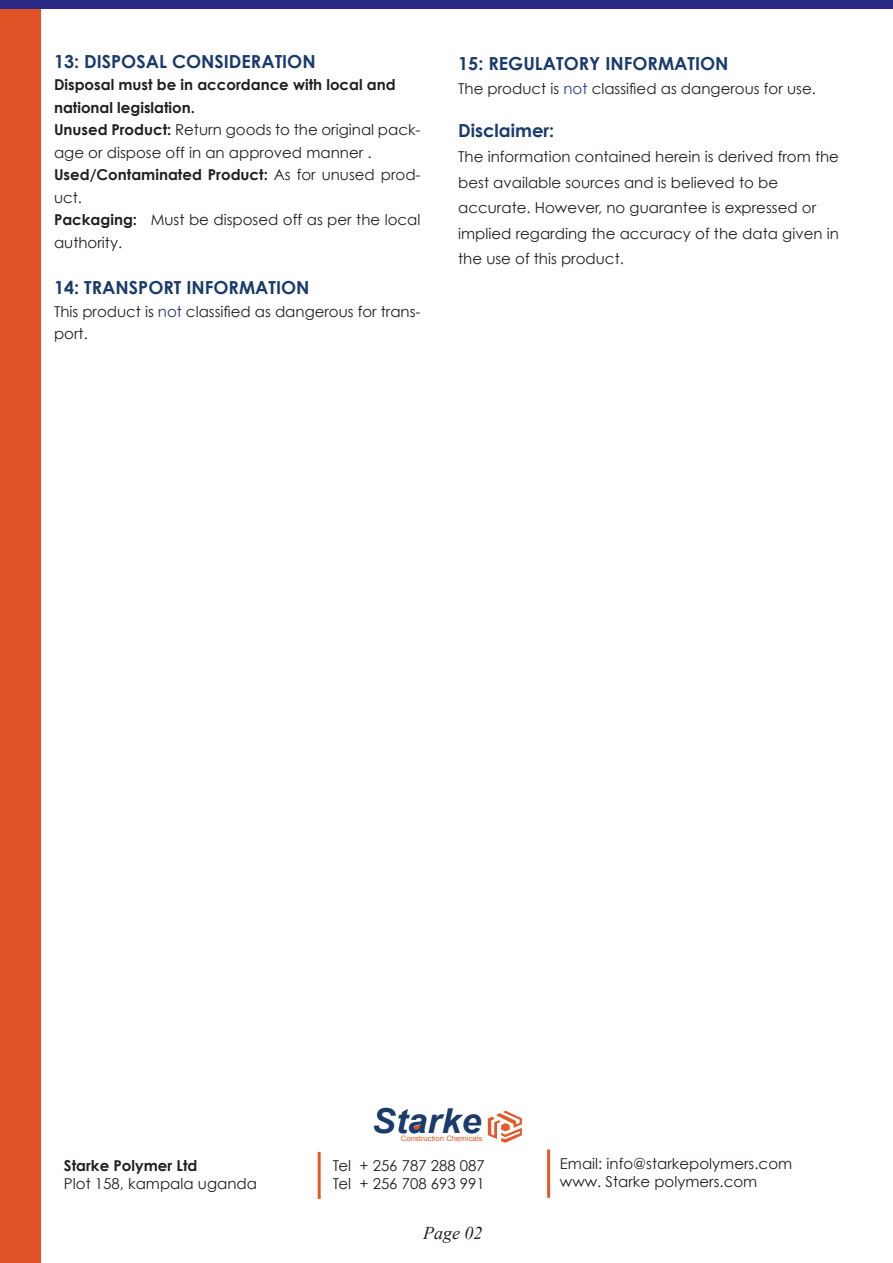
<style>
.page{position:relative;width:893px;height:1263px;background:#fff}
.page>*{position:absolute;margin:0;border:0;box-sizing:border-box;transform-origin:0 0}
.t1{font:italic 700 34.35px "Arial";color:#1a3b6b;scale:1.04 1}
.t2{font:700 18px "Century Gothic";color:#1a3b6b}
.t3{font:italic 18px "Times New Roman";color:#231f20}
.t4{font:15px/22.5px "Century Gothic";color:#231f20}
.t5{font:700 15px "Century Gothic";color:#231f20}
.t6{font:7.5px "Arial";color:#e45727;scale:1.04 1}
.s1{font-weight:700}
.s2{color:#1a3b6b}
.s3{color:#253f8e}
</style>
<div class="page">
<div style="left:0;top:4px;width:40px;height:1259px;background:#df5226"></div>
<div style="left:0;top:0;width:893px;height:9px;background:#292882"></div>
<hr style="left:318px;top:1152px;width:3px;height:47px;background:#e45727">
<hr style="left:547px;top:1149px;width:3px;height:49px;background:#e45727">
<svg style="left:413px;top:1125px;width:9px;height:6px"></svg>
<svg style="left:488px;top:1111px;width:34px;height:32px"></svg>
<p class="t2" style="left:54px;top:50px;width:263px">13: DISPOSAL CONSIDERATION</p>
<p class="t4" style="left:54px;top:73px;width:368px"><span class="s1">Disposal must be in accordance with local and national legislation.<br>Unused Product:</span> Return goods to the original pack&shy;age or dispose off in an approved manner .<br><span class="s1">Used/Contaminated Product:</span> As for unused prod&shy;uct.<br><span class="s1">Packaging:</span> Must be disposed off as per the local authority.</p>
<p class="t2" style="left:54px;top:276px;width:257px">14: TRANSPORT INFORMATION</p>
<p class="t4" style="left:54px;top:300px;width:368px">This product is <span class="s2">not</span> classified as dangerous for trans&shy;port.</p>
<p class="t2" style="left:458px;top:52px;width:272px">15: REGULATORY INFORMATION</p>
<p class="t4" style="left:458px;top:77px;width:359px">The product is <span class="s3">not</span> classified as dangerous for use.</p>
<p class="t2" style="left:458px;top:119px;width:98px">Disclaimer:</p>
<p class="t4" style="left:458px;top:144px;width:382px;line-height:25.5px">The information contained herein is derived from the best available sources and is believed to be accurate. However, no guarantee is expressed or implied regarding the accuracy of the data given in the use of this product.</p>
<p class="t5" style="left:64px;top:1156px;width:135px">Starke Polymer Ltd</p>
<p class="t4" style="left:64px;top:1172px;width:195px">Plot 158, kampala uganda</p>
<h1 class="t1" style="left:372px;top:1098px;width:107px">Starke</h1>
<p class="t6" style="left:401px;top:1134px;width:80px">Construction Chemicals</p>
<p class="t4" style="left:333px;top:1156px;width:154px;line-height:18px">Tel + 256 787 288 087<br>Tel + 256 708 693 991</p>
<p class="t3" style="left:423px;top:1220px;width:61px">Page 02</p>
<p class="t4" style="left:560px;top:1154px;width:234px;line-height:18px">Email: info@starkepolymers.com www. Starke polymers.com</p>
</div>
